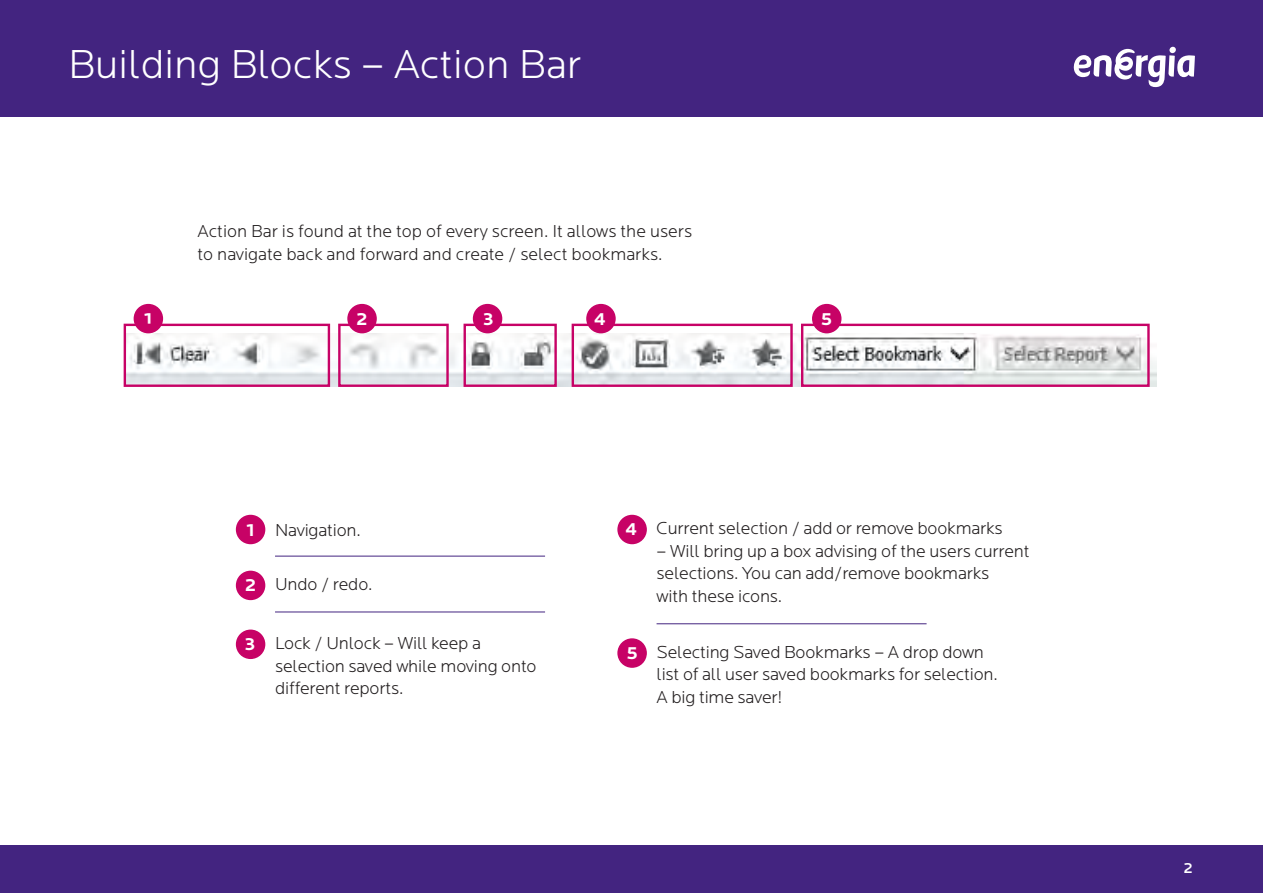
<style>
.page{position:relative;width:1263px;height:893px;background:#fff}
.page>*{position:absolute;margin:0;border:0;box-sizing:border-box;transform-origin:0 0}
.Default{font:300 42px "Locator";color:#fff}
.body{font:300 18px/22.5px "Locator";letter-spacing:-.01em;color:#231f20}
.body-2{font:700 18px "Locator";color:#fff}
.t1{font:500 15px "Locator";color:#fff}
</style>
<div class="page">
<div style="left:0;top:845px;width:1263px;height:48px;background:#432480"></div>
<div style="left:0;top:0;width:1263px;height:117px;background:#432480"></div>
<svg style="left:1074px;top:47px;width:121px;height:40px"></svg>
<img style="left:127px;top:333px;width:1029px;height:54px">
<div style="left:237px;top:515px;width:28px;height:28px;background:#c70266;border-radius:50%"></div>
<div style="left:236px;top:515px;width:29px;height:29px;border:2px solid #c70266;border-radius:50%"></div>
<div style="left:134px;top:305px;width:28px;height:28px;background:#c70266;border-radius:50%"></div>
<div style="left:134px;top:304px;width:29px;height:29px;border:2px solid #c70266;border-radius:50%"></div>
<div style="left:237px;top:571px;width:28px;height:28px;background:#c70266;border-radius:50%"></div>
<div style="left:236px;top:571px;width:29px;height:29px;border:2px solid #c70266;border-radius:50%"></div>
<div style="left:618px;top:515px;width:28px;height:28px;background:#c70266;border-radius:50%"></div>
<div style="left:617px;top:515px;width:30px;height:29px;border:2px solid #c70266;border-radius:50%"></div>
<div style="left:618px;top:639px;width:28px;height:28px;background:#c70266;border-radius:50%"></div>
<div style="left:617px;top:638px;width:30px;height:30px;border:2px solid #c70266;border-radius:50%"></div>
<div style="left:237px;top:630px;width:28px;height:28px;background:#c70266;border-radius:50%"></div>
<div style="left:236px;top:630px;width:29px;height:29px;border:2px solid #c70266;border-radius:50%"></div>
<hr style="left:275px;top:556px;width:270px;height:1px;background:#432480">
<hr style="left:656px;top:623px;width:270px;height:1px;background:#432480">
<hr style="left:275px;top:612px;width:270px;height:1px;background:#432480">
<div style="left:124px;top:324px;width:206px;height:63px;border:2px solid #c70266"></div>
<div style="left:338px;top:324px;width:111px;height:63px;border:2px solid #c70266"></div>
<div style="left:463px;top:324px;width:94px;height:63px;border:2px solid #c70266"></div>
<div style="left:572px;top:324px;width:221px;height:63px;border:2px solid #c70266"></div>
<div style="left:801px;top:324px;width:349px;height:63px;border:2px solid #c70266"></div>
<div style="left:348px;top:305px;width:28px;height:28px;background:#c70266;border-radius:50%"></div>
<div style="left:347px;top:304px;width:30px;height:29px;border:2px solid #c70266;border-radius:50%"></div>
<div style="left:474px;top:305px;width:27px;height:28px;background:#c70266;border-radius:50%"></div>
<div style="left:473px;top:304px;width:29px;height:29px;border:2px solid #c70266;border-radius:50%"></div>
<div style="left:587px;top:305px;width:28px;height:28px;background:#c70266;border-radius:50%"></div>
<div style="left:586px;top:304px;width:30px;height:29px;border:2px solid #c70266;border-radius:50%"></div>
<div style="left:813px;top:305px;width:28px;height:28px;background:#c70266;border-radius:50%"></div>
<div style="left:812px;top:304px;width:29px;height:29px;border:2px solid #c70266;border-radius:50%"></div>
<p class="Default" style="left:68px;top:43px;width:515px">Building Blocks – Action Bar</p>
<p class="body-2" style="left:144px;top:308px;width:10px">1</p>
<p class="body" style="left:198px;top:221px;width:496px">Action Bar is found at the top of every screen. It allows the users to navigate back and forward and create / select bookmarks.</p>
<p class="body-2" style="left:356px;top:308px;width:13px">2</p>
<p class="body-2" style="left:483px;top:308px;width:12px">3</p>
<p class="body-2" style="left:594px;top:308px;width:13px">4</p>
<p class="body-2" style="left:821px;top:308px;width:13px">5</p>
<p class="body-2" style="left:246px;top:519px;width:10px">1</p>
<p class="body-2" style="left:245px;top:575px;width:13px">2</p>
<p class="body-2" style="left:245px;top:634px;width:12px">3</p>
<p class="body" style="left:275px;top:519px;width:87px">Navigation.</p>
<p class="body" style="left:275px;top:573px;width:99px">Undo / redo.</p>
<p class="body" style="left:275px;top:632px;width:263px">Lock / Unlock – Will keep a selection saved while moving onto different reports.</p>
<p class="body-2" style="left:626px;top:519px;width:13px">4</p>
<p class="body-2" style="left:626px;top:643px;width:13px">5</p>
<p class="body" style="left:656px;top:518px;width:348px">Current selection / add or remove bookmarks</p>
<p class="body" style="left:656px;top:540px;width:375px">– Will bring up a box advising of the users current selections. You can add/remove bookmarks<br>with these icons.</p>
<p class="body" style="left:656px;top:641px;width:343px">Selecting Saved Bookmarks – A drop down list of all user saved bookmarks for selection.<br>A big time saver!</p>
<p class="t1" style="left:1183px;top:859px;width:11px">2</p>
</div>
